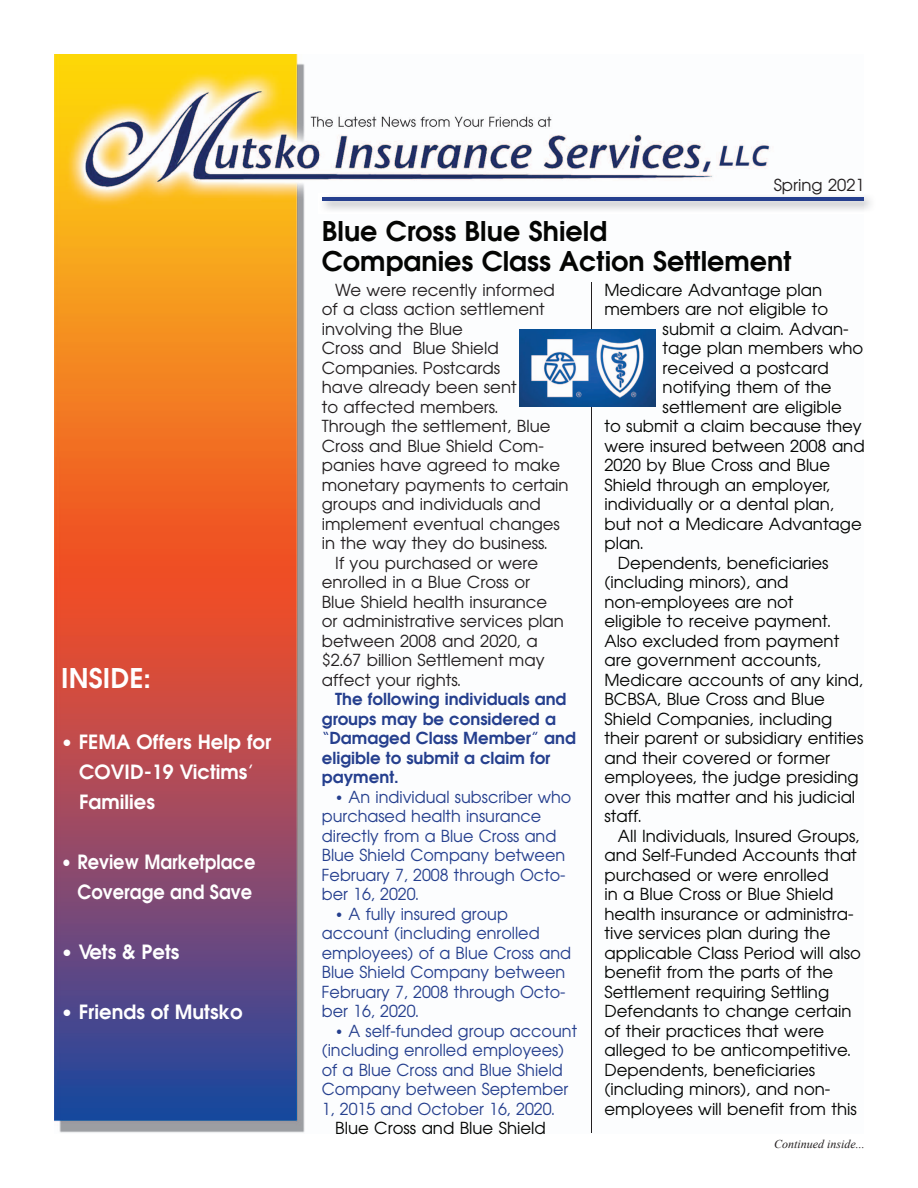
<style>
.page{position:relative;width:918px;height:1188px;background:#fff}
.page>*{position:absolute;margin:0;border:0;box-sizing:border-box;transform-origin:0 0}
.t1{font:700 27px/30px "Avian";color:#040503}
.t2{font:700 27px "Avian";color:#fff}
.t3{font:700 19.5px/30px "Avian";color:#fff}
.t4{font:700 19.5px/30px "Avian";color:#fff;text-align:right;scale:.91 1}
.t5{font:16.5px "Avian";color:#040503}
.t6{font:16.5px "Avian";color:#231f20}
.t7{font:16.5px/19.5px "Avian";color:#253f8e}
.t8{font:700 16.5px/19.5px "Avian";color:#253f8e}
.t9{font:italic 12px "Times New Roman";color:#231f20}
</style>
<div class="page">
<img style="left:54px;top:54px;width:716px;height:1079px">
<hr style="left:591px;top:283px;width:1px;height:850px;background:#231f20">
<img style="left:319px;top:194px;width:552px;height:19px">
<hr style="left:322px;top:197px;width:541px;height:3px;background:#253f8e">
<img style="left:519px;top:329px;width:137px;height:77px">
<h1 class="t2" style="left:61px;top:659px;width:91px">INSIDE:</h1>
<p class="t3" style="left:79px;top:727px;width:194px;text-indent:-18px">• FEMA Offers Help for<br>COVID-19 Victims’<br>Families</p>
<p class="t4" style="left:61px;top:847px;width:215px">• Review Marketplace<br>Coverage and Save</p>
<p class="t3" style="left:61px;top:937px;width:120px">• Vets &amp; Pets</p>
<p class="t3" style="left:61px;top:997px;width:183px">• Friends of Mutsko</p>
<p class="t6" style="left:774px;top:175px;width:92px">Spring 2021</p>
<h1 class="t1" style="left:322px;top:215px;width:471px">Blue Cross Blue Shield<br>Companies Class Action Settlement</h1>
<p class="t5" style="left:604px;top:279px;width:219px">Medicare Advantage plan</p>
<p class="t5" style="left:604px;top:299px;width:225px">members are not eligible to</p>
<p class="t5" style="left:663px;top:318px;width:188px">submit a claim. Advan-</p>
<p class="t5" style="left:663px;top:338px;width:202px">tage plan members who</p>
<p class="t5" style="left:663px;top:357px;width:168px">received a postcard</p>
<p class="t5" style="left:663px;top:377px;width:170px">notifying them of the</p>
<p class="t5" style="left:663px;top:396px;width:181px">settlement are eligible</p>
<p class="t5" style="left:604px;top:416px;width:259px">to submit a claim because they</p>
<p class="t5" style="left:604px;top:435px;width:262px">were insured between 2008 and</p>
<p class="t5" style="left:604px;top:455px;width:227px">2020 by Blue Cross and Blue</p>
<p class="t5" style="left:604px;top:474px;width:227px">Shield through an employer,</p>
<p class="t5" style="left:604px;top:494px;width:231px">individually or a dental plan,</p>
<p class="t5" style="left:604px;top:513px;width:259px">but not a Medicare Advantage</p>
<p class="t5" style="left:604px;top:533px;width:40px">plan.</p>
<p class="t5" style="left:618px;top:552px;width:212px">Dependents, beneficiaries</p>
<p class="t5" style="left:604px;top:572px;width:186px">(including minors), and</p>
<p class="t5" style="left:604px;top:591px;width:191px">non-employees are not</p>
<p class="t5" style="left:604px;top:611px;width:228px">eligible to receive payment.</p>
<p class="t5" style="left:604px;top:630px;width:236px">Also excluded from payment</p>
<p class="t5" style="left:604px;top:650px;width:218px">are government accounts,</p>
<p class="t5" style="left:604px;top:669px;width:260px">Medicare accounts of any kind,</p>
<p class="t5" style="left:604px;top:689px;width:222px">BCBSA, Blue Cross and Blue</p>
<p class="t5" style="left:604px;top:708px;width:229px">Shield Companies, including</p>
<p class="t5" style="left:604px;top:728px;width:260px">their parent or subsidiary entities</p>
<p class="t5" style="left:604px;top:747px;width:227px">and their covered or former</p>
<p class="t5" style="left:604px;top:767px;width:256px">employees, the judge presiding</p>
<p class="t5" style="left:604px;top:786px;width:252px">over this matter and his judicial</p>
<p class="t5" style="left:604px;top:806px;width:38px">staff.</p>
<p class="t5" style="left:618px;top:825px;width:243px">All Individuals, Insured Groups,</p>
<p class="t5" style="left:604px;top:845px;width:254px">and Self-Funded Accounts that</p>
<p class="t5" style="left:604px;top:864px;width:226px">purchased or were enrolled</p>
<p class="t5" style="left:604px;top:884px;width:230px">in a Blue Cross or Blue Shield</p>
<p class="t5" style="left:604px;top:903px;width:251px">health insurance or administra-</p>
<p class="t5" style="left:604px;top:923px;width:228px">tive services plan during the</p>
<p class="t5" style="left:604px;top:942px;width:258px">applicable Class Period will also</p>
<p class="t5" style="left:604px;top:962px;width:230px">benefit from the parts of the</p>
<p class="t5" style="left:604px;top:981px;width:226px">Settlement requiring Settling</p>
<p class="t5" style="left:604px;top:1001px;width:248px">Defendants to change certain</p>
<p class="t5" style="left:604px;top:1020px;width:221px">of their practices that were</p>
<p class="t5" style="left:604px;top:1040px;width:248px">alleged to be anticompetitive.</p>
<p class="t5" style="left:604px;top:1059px;width:212px">Dependents, beneficiaries</p>
<p class="t5" style="left:604px;top:1079px;width:227px">(including minors), and non-</p>
<p class="t5" style="left:604px;top:1098px;width:254px">employees will benefit from this</p>
<p class="t6" style="left:335px;top:279px;width:221px">We were recently informed</p>
<p class="t6" style="left:322px;top:299px;width:224px">of a class action settlement</p>
<p class="t6" style="left:322px;top:318px;width:143px">involving the Blue</p>
<p class="t6" style="left:322px;top:338px;width:178px">Cross and Blue Shield</p>
<p class="t6" style="left:322px;top:357px;width:180px">Companies. Postcards</p>
<p class="t6" style="left:322px;top:377px;width:196px">have already been sent</p>
<p class="t6" style="left:322px;top:396px;width:178px">to affected members.</p>
<p class="t6" style="left:322px;top:416px;width:230px">Through the settlement, Blue</p>
<p class="t6" style="left:322px;top:435px;width:224px">Cross and Blue Shield Com-</p>
<p class="t6" style="left:322px;top:455px;width:240px">panies have agreed to make</p>
<p class="t6" style="left:322px;top:474px;width:248px">monetary payments to certain</p>
<p class="t6" style="left:322px;top:494px;width:221px">groups and individuals and</p>
<p class="t6" style="left:322px;top:513px;width:240px">implement eventual changes</p>
<p class="t6" style="left:322px;top:533px;width:227px">in the way they do business.</p>
<p class="t6" style="left:335px;top:552px;width:205px">If you purchased or were</p>
<p class="t6" style="left:322px;top:572px;width:210px">enrolled in a Blue Cross or</p>
<p class="t6" style="left:322px;top:591px;width:227px">Blue Shield health insurance</p>
<p class="t6" style="left:322px;top:611px;width:244px">or administrative services plan</p>
<p class="t6" style="left:322px;top:630px;width:217px">between 2008 and 2020, a</p>
<p class="t6" style="left:322px;top:650px;width:224px">$2.67 billion Settlement may</p>
<p class="t6" style="left:322px;top:669px;width:140px">affect your rights.</p>
<p class="t8" style="left:322px;top:689px;width:256px;text-indent:13px">The following individuals and groups may be considered a “Damaged Class Member” and eligible to submit a claim for payment.</p>
<p class="t7" style="left:322px;top:787px;width:251px;text-indent:13px">• An individual subscriber who purchased health insurance directly from a Blue Cross and<br>Blue Shield Company between<br>February 7, 2008 through Octo&shy;ber 16, 2020.</p>
<p class="t7" style="left:322px;top:904px;width:251px;text-indent:13px">• A fully insured group account (including enrolled employees) of a Blue Cross and<br>Blue Shield Company between<br>February 7, 2008 through Octo&shy;ber 16, 2020.</p>
<p class="t7" style="left:322px;top:1021px;width:257px;text-indent:13px">• A self-funded group account (including enrolled employees) of a Blue Cross and Blue Shield<br>Company between September<br>1, 2015 and October 16, 2020.</p>
<p class="t5" style="left:335px;top:1118px;width:212px">Blue Cross and Blue Shield</p>
<p class="t9" style="left:774px;top:1136px;width:92px">Continued inside...</p>
</div>
